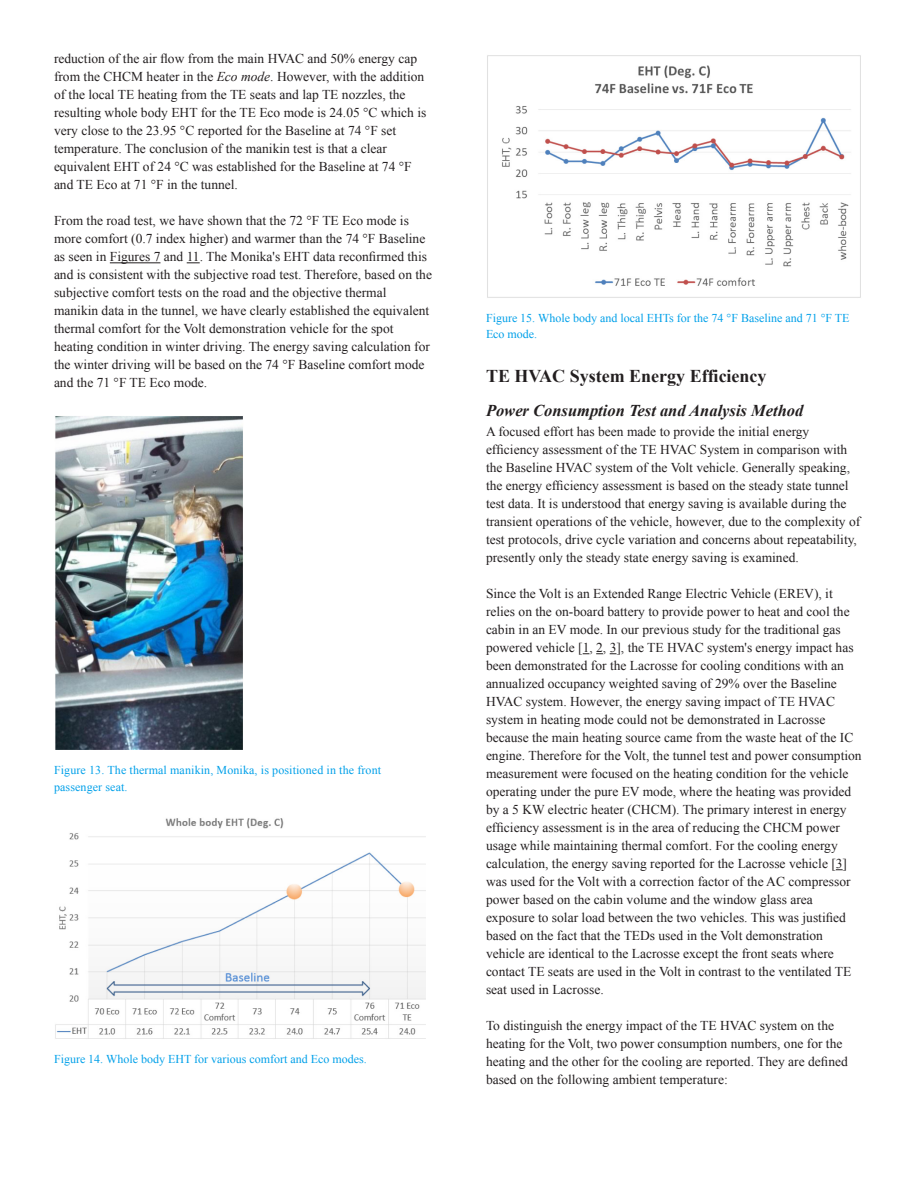
<style>
.page{position:relative;width:918px;height:1188px;background:#fff}
.page>*{position:absolute;margin:0;border:0;box-sizing:border-box;transform-origin:0 0}
.t1{font:700 18px "Times New Roman";color:#231f20}
.t2{font:italic 700 16.5px "Times New Roman";color:#231f20}
.t3{font:13.5px/18px "Times New Roman";color:#231f20}
.t4{font:12px/16.5px "Times New Roman";color:#01a0e9}
.s1{font-style:italic}
</style>
<div class="page">
<hr style="left:110px;top:263px;width:50px;height:1px;background:#231f20">
<svg style="left:187px;top:263px;width:13px;height:1px"></svg>
<img style="left:55px;top:416px;width:188px;height:334px">
<img style="left:55px;top:818px;width:371px;height:221px">
<img style="left:487px;top:55px;width:374px;height:243px">
<p class="t3" style="left:54px;top:50px;width:374px">reduction of the air flow from the main HVAC and 50% energy cap from the CHCM heater in the <span class="s1">Eco mode</span>. However, with the addition of the local TE heating from the TE seats and lap TE nozzles, the resulting whole body EHT for the TE Eco mode is 24.05 °C which is very close to the 23.95 °C reported for the Baseline at 74 °F set temperature. The conclusion of the manikin test is that a clear equivalent EHT of 24 °C was established for the Baseline at 74 °F and TE Eco at 71 °F in the tunnel.</p>
<p class="t3" style="left:54px;top:212px;width:380px">From the road test, we have shown that the 72 °F TE Eco mode is more comfort (0.7 index higher) and warmer than the 74 °F Baseline as seen in Figures 7 and 11. The Monika's EHT data reconfirmed this and is consistent with the subjective road test. Therefore, based on the subjective comfort tests on the road and the objective thermal manikin data in the tunnel, we have clearly established the equivalent thermal comfort for the Volt demonstration vehicle for the spot heating condition in winter driving. The energy saving calculation for the winter driving will be based on the 74 °F Baseline comfort mode and the 71 °F TE Eco mode.</p>
<p class="t4" style="left:54px;top:762px;width:329px">Figure 13. The thermal manikin, Monika, is positioned in the front passenger seat.</p>
<p class="t4" style="left:54px;top:1050px;width:314px">Figure 14. Whole body EHT for various comfort and Eco modes.</p>
<p class="t4" style="left:486px;top:309px;width:365px">Figure 15. Whole body and local EHTs for the 74 °F Baseline and 71 °F TE<br>Eco mode.</p>
<h1 class="t1" style="left:486px;top:363px;width:282px">TE HVAC System Energy Efficiency</h1>
<h2 class="t2" style="left:486px;top:399px;width:319px">Power Consumption Test and Analysis Method</h2>
<p class="t3" style="left:486px;top:423px;width:376px">A focused effort has been made to provide the initial energy efficiency assessment of the TE HVAC System in comparison with the Baseline HVAC system of the Volt vehicle. Generally speaking, the energy efficiency assessment is based on the steady state tunnel test data. It is understood that energy saving is available during the transient operations of the vehicle, however, due to the complexity of test protocols, drive cycle variation and concerns about repeatability, presently only the steady state energy saving is examined.</p>
<p class="t3" style="left:486px;top:585px;width:377px">Since the Volt is an Extended Range Electric Vehicle (EREV), it relies on the on-board battery to provide power to heat and cool the cabin in an EV mode. In our previous study for the traditional gas powered vehicle [1, 2, 3], the TE HVAC system's energy impact has been demonstrated for the Lacrosse for cooling conditions with an annualized occupancy weighted saving of 29% over the Baseline HVAC system. However, the energy saving impact of TE HVAC system in heating mode could not be demonstrated in Lacrosse because the main heating source came from the waste heat of the IC engine. Therefore for the Volt, the tunnel test and power consumption measurement were focused on the heating condition for the vehicle operating under the pure EV mode, where the heating was provided by a 5 KW electric heater (CHCM). The primary interest in energy efficiency assessment is in the area of reducing the CHCM power usage while maintaining thermal comfort. For the cooling energy calculation, the energy saving reported for the Lacrosse vehicle [3] was used for the Volt with a correction factor of the AC compressor power based on the cabin volume and the window glass area exposure to solar load between the two vehicles. This was justified based on the fact that the TEDs used in the Volt demonstration vehicle are identical to the Lacrosse except the front seats where contact TE seats are used in the Volt in contrast to the ventilated TE seat used in Lacrosse.</p>
<p class="t3" style="left:486px;top:1017px;width:363px">To distinguish the energy impact of the TE HVAC system on the heating for the Volt, two power consumption numbers, one for the heating and the other for the cooling are reported. They are defined based on the following ambient temperature:</p>
</div>
